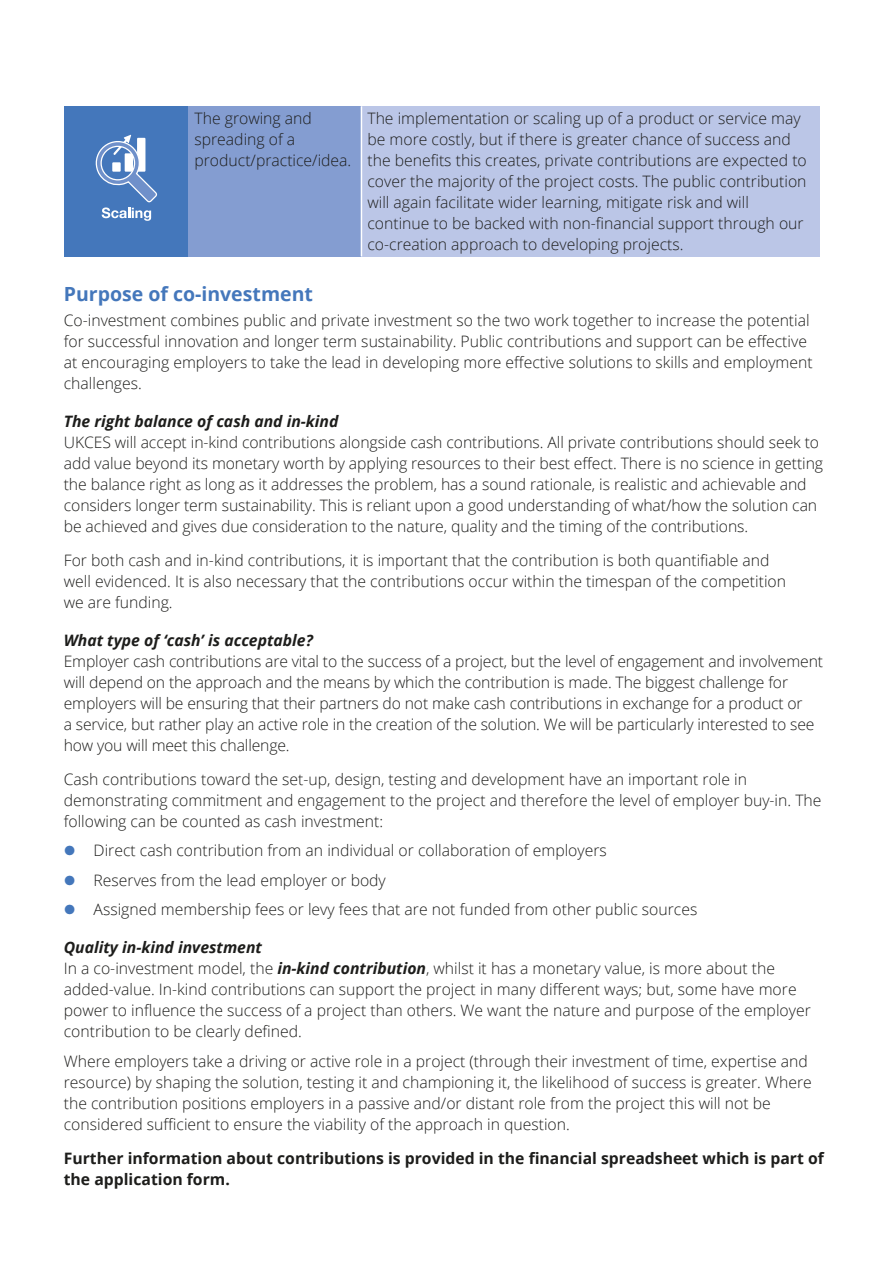
<style>
.page{position:relative;width:893px;height:1263px;background:#fff}
.page>*{position:absolute;margin:0;border:0;box-sizing:border-box;transform-origin:0 0}
.Sub_Heading{font:700 19.5px "Open Sans";color:#47b}
.Main_copy_indent_num{font:300 15.75px/21px "Open Sans";color:#1d1d1b}
.Main_copy_indent_num-2{font:700 15.75px/21px "Open Sans";color:#1d1d1b}
.Sub_heading_italic{font:italic 700 15.75px "Open Sans";color:#1d1d1b}
.s1{font-family:"N Haas Grotesk DS Std 95 Blk";font-weight:400;font-size:30px;color:#47b}
.s2{font-weight:700;font-style:italic}
</style>
<div class="page">
<div style="left:64px;top:106px;width:124px;height:150px;background:#47b"></div>
<div style="left:188px;top:106px;width:173px;height:150px;background:#849dd1"></div>
<div style="left:361px;top:106px;width:459px;height:150px;background:#bbc6e7"></div>
<hr style="left:361px;top:106px;width:1px;height:150px;background:#fff">
<svg style="left:95px;top:135px;width:63px;height:86px"></svg>
<p class="Main_copy_indent_num" style="left:194px;top:108px;width:158px">The growing and spreading of a product/practice/idea.</p>
<p class="Main_copy_indent_num" style="left:367px;top:108px;width:441px">The implementation or scaling up of a product or service may be more costly, but if there is greater chance of success and the benefits this creates, private contributions are expected to cover the majority of the project costs. The public contribution will again facilitate wider learning, mitigate risk and will continue to be backed with non-financial support through our co-creation approach to developing projects.</p>
<p class="Sub_Heading" style="left:64px;top:280px;width:251px">Purpose of co-investment</p>
<p class="Main_copy_indent_num" style="left:64px;top:310px;width:750px">Co-investment combines public and private investment so the two work together to increase the potential for successful innovation and longer term sustainability. Public contributions and support can be effective at encouraging employers to take the lead in developing more effective solutions to skills and employment challenges.</p>
<p class="Sub_heading_italic" style="left:64px;top:410px;width:276px">The right balance of cash and in-kind</p>
<p class="Main_copy_indent_num" style="left:64px;top:432px;width:761px">UKCES will accept in-kind contributions alongside cash contributions. All private contributions should seek to add value beyond its monetary worth by applying resources to their best effect. There is no science in getting the balance right as long as it addresses the problem, has a sound rationale, is realistic and achievable and considers longer term sustainability. This is reliant upon a good understanding of what/how the solution can be achieved and gives due consideration to the nature, quality and the timing of the contributions.</p>
<p class="Main_copy_indent_num" style="left:64px;top:549px;width:724px">For both cash and in-kind contributions, it is important that the contribution is both quantifiable and well evidenced. It is also necessary that the contributions occur within the timespan of the competition we are funding.</p>
<p class="Sub_heading_italic" style="left:64px;top:629px;width:251px">What type of ‘cash’ is acceptable?</p>
<p class="Main_copy_indent_num" style="left:64px;top:650px;width:761px">Employer cash contributions are vital to the success of a project, but the level of engagement and involvement will depend on the approach and the means by which the contribution is made. The biggest challenge for employers will be ensuring that their partners do not make cash contributions in exchange for a product or<br>a service, but rather play an active role in the creation of the solution. We will be particularly interested to see how you will meet this challenge.</p>
<p class="Main_copy_indent_num" style="left:64px;top:768px;width:759px">Cash contributions toward the set-up, design, testing and development have an important role in demonstrating commitment and engagement to the project and therefore the level of employer buy-in. The following can be counted as cash investment:</p>
<p class="Main_copy_indent_num" style="left:64px;top:840px;width:545px"><span class="s1">•</span> Direct cash contribution from an individual or collaboration of employers</p>
<p class="Main_copy_indent_num" style="left:64px;top:869px;width:324px"><span class="s1">•</span> Reserves from the lead employer or body</p>
<p class="Main_copy_indent_num" style="left:64px;top:899px;width:635px"><span class="s1">•</span> Assigned membership fees or levy fees that are not funded from other public sources</p>
<p class="Sub_heading_italic" style="left:64px;top:936px;width:200px">Quality in-kind investment</p>
<p class="Main_copy_indent_num" style="left:64px;top:958px;width:748px">In a co-investment model, the <span class="s2">in-kind contribution</span>, whilst it has a monetary value, is more about the added-value. In-kind contributions can support the project in many different ways; but, some have more power to influence the success of a project than others. We want the nature and purpose of the employer contribution to be clearly defined.</p>
<p class="Main_copy_indent_num" style="left:64px;top:1050px;width:749px">Where employers take a driving or active role in a project (through their investment of time, expertise and resource) by shaping the solution, testing it and championing it, the likelihood of success is greater. Where the contribution positions employers in a passive and/or distant role from the project this will not be considered sufficient to ensure the viability of the approach in question.</p>
<p class="Main_copy_indent_num-2" style="left:64px;top:1147px;width:762px">Further information about contributions is provided in the financial spreadsheet which is part of the application form.</p>
</div>
